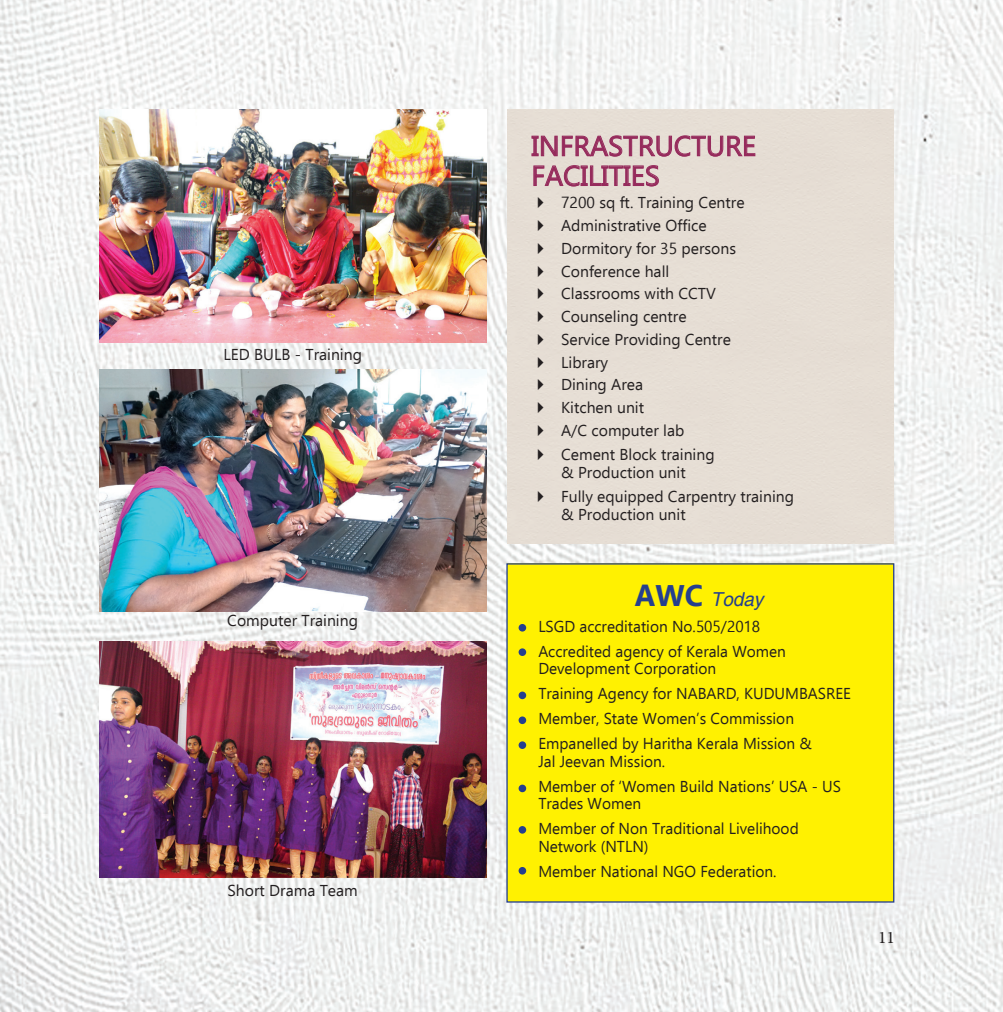
<style>
.page{position:relative;width:1003px;height:1012px;background:#fff}
.page>*{position:absolute;margin:0;border:0;box-sizing:border-box;transform-origin:0 0}
.t1{font:28px/29.8px "Ebrima";color:#962b5c}
.t2{font:italic 19.25px "Helvetica";color:#253f8e}
.t3{font:17.5px "Minion Pro";color:#231f20}
.t4{font:15.75px/25px "Ebrima";color:#231f20}
.s1{font-family:"Ebrima";font-weight:700;font-style:normal;font-size:29.75px}
</style>
<div class="page">
<img style="left:0;top:0;width:1002px;height:1012px">
<div style="left:507px;top:109px;width:386px;height:434px;background:#e6ded4"></div>
<svg style="left:531px;top:127px;width:224px;height:60px;background:#d9c2c2"></svg>
<img style="left:99px;top:109px;width:387px;height:234px">
<img style="left:99px;top:369px;width:387px;height:243px">
<img style="left:99px;top:641px;width:387px;height:236px">
<div style="left:507px;top:564px;width:386px;height:338px;background:#fff101"></div>
<div style="left:506px;top:563px;width:388px;height:340px;border:1px solid #253f8e"></div>
<div style="left:518px;top:867px;width:8px;height:8px;background:#253f8e;border-radius:50%"></div>
<div style="left:518px;top:826px;width:8px;height:8px;background:#253f8e;border-radius:50%"></div>
<div style="left:518px;top:785px;width:8px;height:7px;background:#253f8e;border-radius:50%"></div>
<div style="left:518px;top:741px;width:8px;height:8px;background:#253f8e;border-radius:50%"></div>
<div style="left:518px;top:692px;width:8px;height:7px;background:#253f8e;border-radius:50%"></div>
<div style="left:518px;top:716px;width:8px;height:8px;background:#253f8e;border-radius:50%"></div>
<div style="left:518px;top:648px;width:8px;height:8px;background:#253f8e;border-radius:50%"></div>
<div style="left:518px;top:624px;width:8px;height:8px;background:#253f8e;border-radius:50%"></div>
<p class="t4" style="left:223px;top:341px;width:140px">LED BULB - Training</p>
<p class="t4" style="left:227px;top:608px;width:132px">Computer Training</p>
<p class="t4" style="left:227px;top:877px;width:132px">Short Drama Team</p>
<h1 class="t1" style="left:531px;top:130px;width:226px">INFRASTRUCTURE<br>FACILITIES</h1>
<p class="t4" style="left:531px;top:190px;width:215px">✔ 7200 sq ft. Training Centre</p>
<p class="t4" style="left:531px;top:212px;width:177px">✔ Administrative Office</p>
<p class="t4" style="left:531px;top:235px;width:206px">✔ Dormitory for 35 persons</p>
<p class="t4" style="left:531px;top:258px;width:139px">✔ Conference hall</p>
<p class="t4" style="left:531px;top:281px;width:186px">✔ Classrooms with CCTV</p>
<p class="t4" style="left:531px;top:303px;width:157px">✔ Counseling centre</p>
<p class="t4" style="left:531px;top:326px;width:201px">✔ Service Providing Centre</p>
<p class="t4" style="left:531px;top:349px;width:78px">✔ Library</p>
<p class="t4" style="left:531px;top:372px;width:113px">✔ Dining Area</p>
<p class="t4" style="left:531px;top:394px;width:114px">✔ Kitchen unit</p>
<p class="t4" style="left:531px;top:417px;width:154px">✔ A/C computer lab</p>
<p class="t4" style="left:531px;top:445px;width:185px;line-height:17.5px;text-align:center">✔ Cement Block training &amp; Production unit</p>
<p class="t4" style="left:561px;top:487px;width:234px;line-height:17.5px;text-indent:-30px">✔ Fully equipped Carpentry training &amp; Production unit</p>
<p class="t2" style="left:634px;top:588px;width:130px"><span class="s1">AWC</span> Today</p>
<p class="t4" style="left:538px;top:613px;width:249px">LSGD accreditation No.505/2018<br>Accredited agency of Kerala Women</p>
<p class="t4" style="left:538px;top:656px;width:314px">Development Corporation<br>Training Agency for NABARD, KUDUMBASREE Member, State Women’s Commission Empanelled by Haritha Kerala Mission &amp;</p>
<p class="t4" style="left:538px;top:748px;width:304px">Jal Jeevan Mission.<br>Member of ‘Women Build Nations’ USA - US</p>
<p class="t4" style="left:538px;top:790px;width:262px">Trades Women<br>Member of Non Traditional Livelihood</p>
<p class="t4" style="left:538px;top:833px;width:240px">Network (NTLN)<br>Member National NGO Federation.</p>
<p class="t3" style="left:877px;top:926px;width:18px">11</p>
</div>
